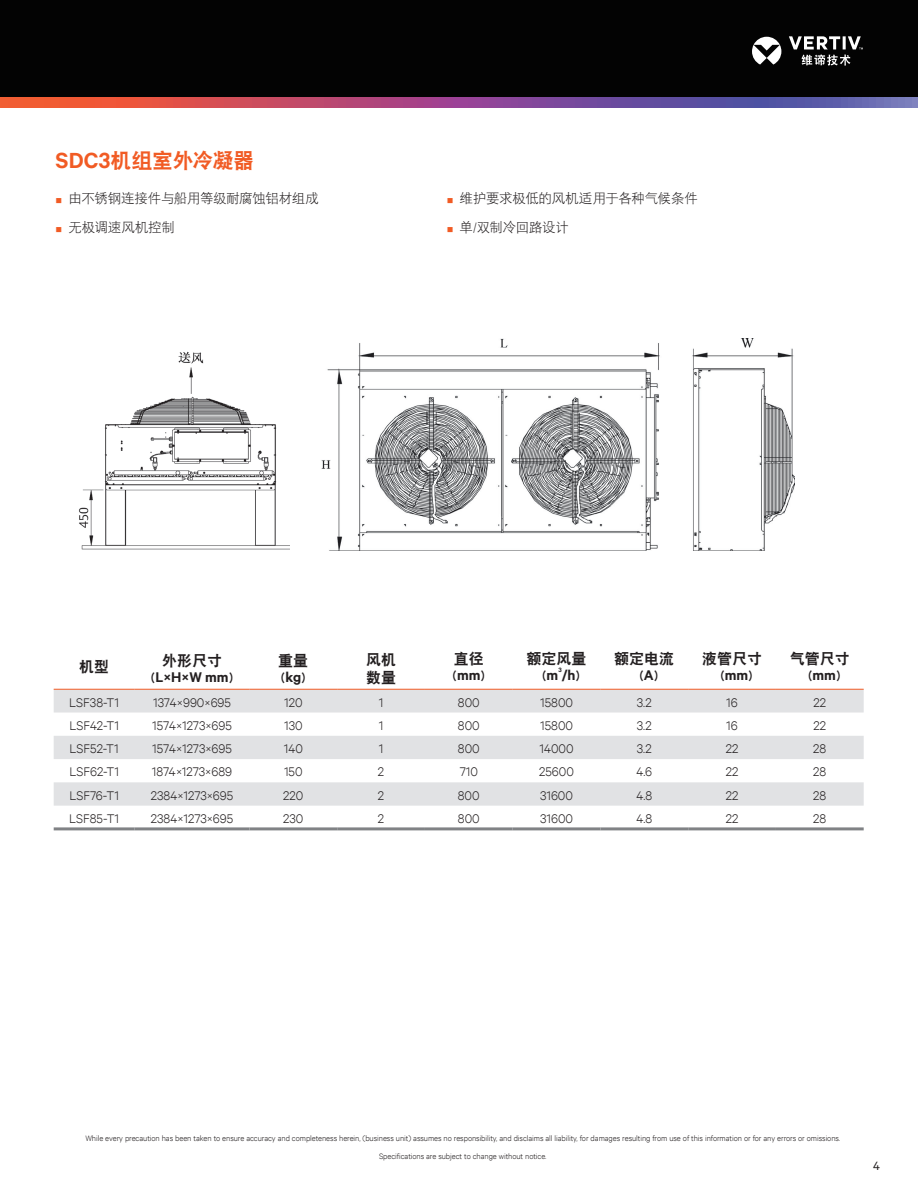
<style>
.page{position:relative;width:918px;height:1188px;background:#fff}
.page>*{position:absolute;margin:0;border:0;box-sizing:border-box;transform-origin:0 0}
.t1{font:21px "DF Hei GB W9";letter-spacing:-.025em;color:#f15b24}
.t2{font:15px/18px "DF Hei GB W9";color:#231f20}
.t3{font:13.5px "DF Hei GB W3";letter-spacing:-.02em;color:#231f20}
.t4{font:13.5px "DF Hei GB W9";color:#231f20}
.t5{font:600 13.5px "Calibre";color:#231f20}
.t6{font:13.5px "Calibre";color:#231f20}
.t7{font:300 12px "Calibre";color:#231f20}
.t8{font:300 7.5px "Calibre";letter-spacing:-.01em;color:#231f20}
.t9{font:600 6px "Calibre";color:#231f20}
.s1{font-family:"Calibre";font-weight:600}
.s2{font-size:6.75px;color:#f15b24}
.s3{font-family:"DF Hei GB W9";font-weight:400}
</style>
<div class="page">
<div style="left:0;top:0;width:918px;height:108px;background:#030303"></div>
<svg style="left:0;top:98px;width:918px;height:10px;background:#9d507d"></svg>
<svg style="left:752px;top:36px;width:111px;height:30px"></svg>
<svg style="left:54px;top:690px;width:810px;height:116px;fill:#e1e2e4"></svg>
<hr style="left:54px;top:689px;width:81px;height:1px;background:#f15b24">
<hr style="left:135px;top:689px;width:114px;height:1px;background:#f15b24">
<hr style="left:249px;top:689px;width:88px;height:1px;background:#f15b24">
<hr style="left:337px;top:689px;width:88px;height:1px;background:#f15b24">
<hr style="left:425px;top:689px;width:88px;height:1px;background:#f15b24">
<hr style="left:513px;top:689px;width:87px;height:1px;background:#f15b24">
<hr style="left:600px;top:689px;width:88px;height:1px;background:#f15b24">
<hr style="left:688px;top:689px;width:88px;height:1px;background:#f15b24">
<hr style="left:776px;top:689px;width:88px;height:1px;background:#f15b24">
<hr style="left:54px;top:827px;width:81px;height:3px;background:#808285">
<hr style="left:135px;top:827px;width:114px;height:3px;background:#808285">
<hr style="left:249px;top:827px;width:88px;height:3px;background:#808285">
<hr style="left:337px;top:827px;width:88px;height:3px;background:#808285">
<hr style="left:425px;top:827px;width:88px;height:3px;background:#808285">
<hr style="left:513px;top:827px;width:87px;height:3px;background:#808285">
<hr style="left:600px;top:827px;width:88px;height:3px;background:#808285">
<hr style="left:688px;top:827px;width:88px;height:3px;background:#808285">
<hr style="left:776px;top:827px;width:88px;height:3px;background:#808285">
<img style="left:79px;top:351px;width:211px;height:199px">
<img style="left:321px;top:339px;width:474px;height:212px">
<h1 class="t1" style="left:56px;top:149px;width:200px"><span class="s1">SDC3</span>机组室外冷凝器</h1>
<h3 class="t3" style="left:56px;top:191px;width:265px"><span class="s2">■</span> 由不锈钢连接件与船用等级耐腐蚀铝材组成</h3>
<h3 class="t3" style="left:56px;top:220px;width:121px"><span class="s2">■</span> 无极调速风机控制</h3>
<h3 class="t3" style="left:447px;top:191px;width:253px"><span class="s2">■</span> 维护要求极低的风机适用于各种气候条件</h3>
<h3 class="t3" style="left:447px;top:220px;width:124px"><span class="s2">■</span> 单/双制冷回路设计</h3>
<h2 class="t2" style="left:79px;top:657px;width:32px">机型</h2>
<h2 class="t2" style="left:162px;top:652px;width:61px">外形尺寸</h2>
<h3 class="t5" style="left:151px;top:668px;width:84px"><span class="s3">(</span>L×H×W mm<span class="s3">)</span></h3>
<h2 class="t2" style="left:278px;top:652px;width:31px">重量</h2>
<h3 class="t4" style="left:281px;top:670px;width:26px">(<span class="s1">kg</span>)</h3>
<h2 class="t2" style="left:366px;top:651px;width:31px">风机数量</h2>
<h2 class="t2" style="left:454px;top:649px;width:31px">直径</h2>
<h3 class="t4" style="left:453px;top:668px;width:34px">(<span class="s1">mm</span>)</h3>
<h2 class="t2" style="left:527px;top:649px;width:61px">额定风量</h2>
<h3 class="t5" style="left:542px;top:666px;width:39px"><span class="s3">(</span>m /h<span class="s3">)</span></h3>
<p class="t9" style="left:558px;top:666px;width:5px">3</p>
<h2 class="t2" style="left:614px;top:649px;width:61px">额定电流</h2>
<h3 class="t4" style="left:639px;top:668px;width:20px">(<span class="s1">A</span>)</h3>
<h2 class="t2" style="left:702px;top:649px;width:61px">液管尺寸</h2>
<h3 class="t4" style="left:720px;top:668px;width:34px">(<span class="s1">mm</span>)</h3>
<h2 class="t2" style="left:790px;top:649px;width:61px">气管尺寸</h2>
<h3 class="t4" style="left:808px;top:668px;width:34px">(<span class="s1">mm</span>)</h3>
<h3 class="t7" style="left:69px;top:694px;width:51px">LSF38-T1</h3>
<h3 class="t7" style="left:153px;top:694px;width:79px">1374×990×695</h3>
<h3 class="t7" style="left:284px;top:694px;width:20px">120</h3>
<h3 class="t7" style="left:379px;top:694px;width:6px">1</h3>
<h3 class="t7" style="left:458px;top:694px;width:23px">800</h3>
<h3 class="t7" style="left:540px;top:694px;width:34px">15800</h3>
<h3 class="t7" style="left:637px;top:694px;width:16px">3.2</h3>
<h3 class="t7" style="left:726px;top:694px;width:13px">16</h3>
<h3 class="t7" style="left:813px;top:694px;width:14px">22</h3>
<h3 class="t7" style="left:69px;top:717px;width:51px">LSF42-T1</h3>
<h3 class="t7" style="left:152px;top:717px;width:81px">1574×1273×695</h3>
<h3 class="t7" style="left:284px;top:717px;width:20px">130</h3>
<h3 class="t7" style="left:379px;top:717px;width:6px">1</h3>
<h3 class="t7" style="left:458px;top:717px;width:23px">800</h3>
<h3 class="t7" style="left:540px;top:717px;width:34px">15800</h3>
<h3 class="t7" style="left:637px;top:717px;width:16px">3.2</h3>
<h3 class="t7" style="left:726px;top:717px;width:13px">16</h3>
<h3 class="t7" style="left:813px;top:717px;width:14px">22</h3>
<h3 class="t7" style="left:70px;top:741px;width:51px">LSF52-T1</h3>
<h3 class="t7" style="left:152px;top:741px;width:81px">1574×1273×695</h3>
<h3 class="t7" style="left:284px;top:741px;width:21px">140</h3>
<h3 class="t7" style="left:379px;top:741px;width:6px">1</h3>
<h3 class="t7" style="left:458px;top:741px;width:23px">800</h3>
<h3 class="t7" style="left:539px;top:741px;width:36px">14000</h3>
<h3 class="t7" style="left:637px;top:741px;width:16px">3.2</h3>
<h3 class="t7" style="left:726px;top:741px;width:14px">22</h3>
<h3 class="t7" style="left:813px;top:741px;width:15px">28</h3>
<h3 class="t7" style="left:69px;top:764px;width:51px">LSF62-T1</h3>
<h3 class="t7" style="left:152px;top:764px;width:82px">1874×1273×689</h3>
<h3 class="t7" style="left:284px;top:764px;width:20px">150</h3>
<h3 class="t7" style="left:378px;top:764px;width:8px">2</h3>
<h3 class="t7" style="left:460px;top:764px;width:20px">710</h3>
<h3 class="t7" style="left:539px;top:764px;width:36px">25600</h3>
<h3 class="t7" style="left:637px;top:764px;width:17px">4.6</h3>
<h3 class="t7" style="left:726px;top:764px;width:14px">22</h3>
<h3 class="t7" style="left:813px;top:764px;width:15px">28</h3>
<h3 class="t7" style="left:69px;top:787px;width:51px">LSF76-T1</h3>
<h3 class="t7" style="left:151px;top:787px;width:84px">2384×1273×695</h3>
<h3 class="t7" style="left:283px;top:787px;width:22px">220</h3>
<h3 class="t7" style="left:378px;top:787px;width:8px">2</h3>
<h3 class="t7" style="left:458px;top:787px;width:23px">800</h3>
<h3 class="t7" style="left:540px;top:787px;width:34px">31600</h3>
<h3 class="t7" style="left:636px;top:787px;width:17px">4.8</h3>
<h3 class="t7" style="left:726px;top:787px;width:14px">22</h3>
<h3 class="t7" style="left:813px;top:787px;width:15px">28</h3>
<h3 class="t7" style="left:69px;top:810px;width:52px">LSF85-T1</h3>
<h3 class="t7" style="left:151px;top:810px;width:84px">2384×1273×695</h3>
<h3 class="t7" style="left:283px;top:810px;width:22px">230</h3>
<h3 class="t7" style="left:378px;top:810px;width:8px">2</h3>
<h3 class="t7" style="left:458px;top:810px;width:23px">800</h3>
<h3 class="t7" style="left:540px;top:810px;width:34px">31600</h3>
<h3 class="t7" style="left:636px;top:810px;width:17px">4.8</h3>
<h3 class="t7" style="left:726px;top:810px;width:14px">22</h3>
<h3 class="t7" style="left:813px;top:810px;width:15px">28</h3>
<p class="t8" style="left:85px;top:1133px;width:756px">While every precaution has been taken to ensure accuracy and completeness herein, (business unit) assumes no responsibility, and disclaims all liability, for damages resulting from use of this information or for any errors or omissions.</p>
<p class="t8" style="left:379px;top:1151px;width:169px">Specifications are subject to change without notice.</p>
<h3 class="t6" style="left:873px;top:1158px;width:8px">4</h3>
</div>
